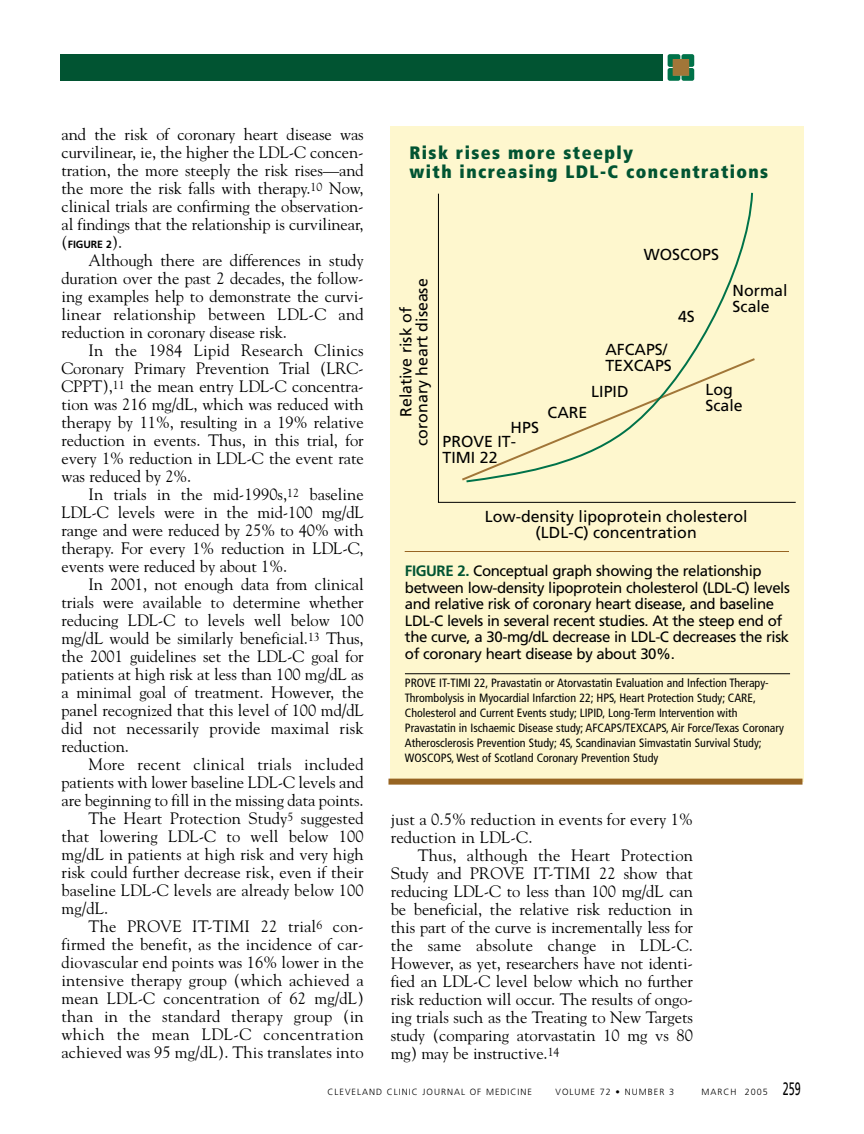
<style>
.page{position:relative;width:864px;height:1134px;background:#fff}
.page>*{position:absolute;margin:0;border:0;box-sizing:border-box;transform-origin:0 0}
.t1{font:900 condensed 18px/19.5px "Frutiger";letter-spacing:.08em;color:#015432}
.t2{font:16.5px/18px "Goudy";letter-spacing:.005em;color:#000;text-align:justify}
.t3{font:16.5px "Goudy";letter-spacing:.03em;color:#000}
.t4{font:15.9px/15.9px "Frutiger";color:#000}
.t5{font:15px/16.5px "Frutiger";letter-spacing:-.03em;color:#000}
.t6{font:condensed 12px/15px "Frutiger";color:#000}
.t7{font:700 10.5px "Frutiger";letter-spacing:-.005em;color:#000}
.t8{font:300 9px "Frutiger";letter-spacing:.11em;color:#000}
.s1{font-family:"Goudy";font-weight:400;font-size:16.5px}
.s2{font-weight:700;color:#015432}
.s3{font-weight:400;font-size:18px}
</style>
<div class="page">
<svg style="left:667px;top:55px;width:28px;height:25px"></svg>
<svg style="left:668px;top:54px;width:26px;height:27px"></svg>
<div style="left:673px;top:60px;width:16px;height:15px;background:#a17638"></div>
<div style="left:60px;top:54px;width:603px;height:27px;background:#015432"></div>
<div style="left:390px;top:126px;width:414px;height:655px;background:#fef7ce"></div>
<svg style="left:438px;top:193px;width:358px;height:310px"></svg>
<svg style="left:460px;top:356px;width:297px;height:126px"></svg>
<svg style="left:464px;top:192px;width:290px;height:292px"></svg>
<hr style="left:405px;top:673px;width:385px;height:1px;background:#000">
<hr style="left:405px;top:551px;width:384px;height:1px;background:#976422">
<div style="left:388px;top:779px;width:414px;height:6px;background:#976422"></div>
<p class="t2" style="left:62px;top:126px;width:304px">and the risk of coronary heart disease was curvilinear, ie, the higher the LDL-C concen&shy;tration, the more steeply the risk rises—and the more the risk falls with therapy.<sup>10</sup> Now, clinical trials are confirming the observation&shy;al findings that the relationship is curvilinear,</p>
<p class="t7" style="left:62px;top:240px;width:62px"><span class="s1">(</span>FIGURE 2<span class="s1">).</span></p>
<p class="t2" style="left:61px;top:252px;width:304px;text-indent:27px">Although there are differences in study duration over the past 2 decades, the follow&shy;ing examples help to demonstrate the curvi&shy;linear relationship between LDL-C and reduction in coronary disease risk.</p>
<p class="t2" style="left:61px;top:342px;width:304px;text-indent:27px">In the 1984 Lipid Research Clinics Coronary Primary Prevention Trial (LRC-CPPT),<sup>11</sup> the mean entry LDL-C concentra&shy;tion was 216 mg/dL, which was reduced with therapy by 11%, resulting in a 19% relative reduction in events. Thus, in this trial, for every 1% reduction in LDL-C the event rate was reduced by 2%.</p>
<p class="t2" style="left:61px;top:486px;width:304px;text-indent:27px">In trials in the mid-1990s,<sup>12</sup> baseline LDL-C levels were in the mid-100 mg/dL range and were reduced by 25% to 40% with therapy. For every 1% reduction in LDL-C, events were reduced by about 1%.</p>
<p class="t2" style="left:61px;top:576px;width:304px;text-indent:27px">In 2001, not enough data from clinical trials were available to determine whether reducing LDL-C to levels well below 100 mg/dL would be similarly beneficial.<sup>13</sup> Thus, the 2001 guidelines set the LDL-C goal for patients at high risk at less than 100 mg/dL as a minimal goal of treatment. However, the panel recognized that this level of 100 md/dL did not necessarily provide maximal risk reduction.</p>
<p class="t2" style="left:89px;top:756px;width:277px">More recent clinical trials included</p>
<p class="t2" style="left:62px;top:774px;width:304px">patients with lower baseline LDL-C levels and</p>
<p class="t2" style="left:62px;top:792px;width:304px">are beginning to fill in the missing data points.</p>
<p class="t2" style="left:89px;top:810px;width:277px">The Heart Protection Study<sup>5</sup> suggested</p>
<p class="t2" style="left:62px;top:828px;width:304px">that lowering LDL-C to well below 100</p>
<p class="t2" style="left:62px;top:846px;width:304px">mg/dL in patients at high risk and very high</p>
<p class="t2" style="left:62px;top:864px;width:304px">risk could further decrease risk, even if their</p>
<p class="t2" style="left:62px;top:882px;width:304px">baseline LDL-C levels are already below 100</p>
<p class="t2" style="left:62px;top:900px;width:48px">mg/dL.</p>
<p class="t2" style="left:89px;top:918px;width:277px">The PROVE IT-TIMI 22 trial<sup>6</sup> con-</p>
<p class="t2" style="left:62px;top:936px;width:304px">firmed the benefit, as the incidence of car-</p>
<p class="t2" style="left:62px;top:954px;width:304px">diovascular end points was 16% lower in the</p>
<p class="t2" style="left:62px;top:972px;width:304px">intensive therapy group (which achieved a</p>
<p class="t2" style="left:62px;top:990px;width:304px">mean LDL-C concentration of 62 mg/dL)</p>
<p class="t2" style="left:62px;top:1008px;width:304px">than in the standard therapy group (in</p>
<p class="t3" style="left:62px;top:1027px;width:304px">which the mean LDL-C concentration</p>
<p class="t2" style="left:62px;top:1044px;width:304px">achieved was 95 mg/dL). This translates into</p>
<p class="t1" style="left:410px;top:144px;width:360px">Risk rises more steeply<br>with increasing LDL-C concentrations</p>
<p class="t4" style="left:644px;top:248px;width:77px">WOSCOPS</p>
<p class="t4" style="left:399px;top:446px;width:169px;text-align:center;rotate:-90deg">Relative risk of coronary heart disease</p>
<p class="t4" style="left:733px;top:283px;width:56px">Normal<br>Scale</p>
<p class="t4" style="left:678px;top:310px;width:18px">4S</p>
<p class="t4" style="left:605px;top:343px;width:68px">AFCAPS/<br>TEXCAPS</p>
<p class="t4" style="left:706px;top:383px;width:39px">Log<br>Scale</p>
<p class="t4" style="left:591px;top:385px;width:39px">LIPID</p>
<p class="t4" style="left:548px;top:406px;width:41px">CARE</p>
<p class="t4" style="left:511px;top:420px;width:30px">HPS</p>
<p class="t4" style="left:443px;top:435px;width:75px">PROVE IT-<br>TIMI 22</p>
<p class="t4" style="left:485px;top:510px;width:264px;text-align:center">Low-density lipoprotein cholesterol (LDL-C) concentration</p>
<p class="t5" style="left:405px;top:564px;width:386px"><span class="s2">FIGURE 2.</span> Conceptual graph showing the relationship between low-density lipoprotein cholesterol (LDL-C) levels and relative risk of coronary heart disease, and baseline LDL-C levels in several recent studies. At the steep end of the curve, a 30-mg/dL decrease in LDL-C decreases the risk of coronary heart disease by about 30%.</p>
<p class="t6" style="left:405px;top:677px;width:380px">PROVE IT-TIMI 22, Pravastatin or Atorvastatin Evaluation and Infection Therapy-Thrombolysis in Myocardial Infarction 22; HPS, Heart Protection Study; CARE, Cholesterol and Current Events study; LIPID, Long-Term Intervention with Pravastatin in Ischaemic Disease study; AFCAPS/TEXCAPS, Air Force/Texas Coronary Atherosclerosis Prevention Study; 4S, Scandinavian Simvastatin Survival Study; WOSCOPS, West of Scotland Coronary Prevention Study</p>
<p class="t2" style="left:391px;top:812px;width:304px">just a 0.5% reduction in events for every 1% reduction in LDL-C.</p>
<p class="t2" style="left:391px;top:848px;width:304px;text-indent:27px">Thus, although the Heart Protection Study and PROVE IT-TIMI 22 show that reducing LDL-C to less than 100 mg/dL can be beneficial, the relative risk reduction in this part of the curve is incrementally less for the same absolute change in LDL-C.<br>However, as yet, researchers have not identi&shy;fied an LDL-C level below which no further risk reduction will occur. The results of ongo&shy;ing trials such as the Treating to New Targets study (comparing atorvastatin 10 mg vs 80 mg) may be instructive.<sup>14</sup></p>
<p class="t8" style="left:328px;top:1088px;width:206px">CLEVELAND CLINIC JOURNAL OF MEDICINE</p>
<p class="t8" style="left:556px;top:1088px;width:120px">VOLUME 72 • NUMBER 3</p>
<p class="t8" style="left:701px;top:1088px;width:101px">MARCH 2005 <span class="s3">259</span></p>
</div>
